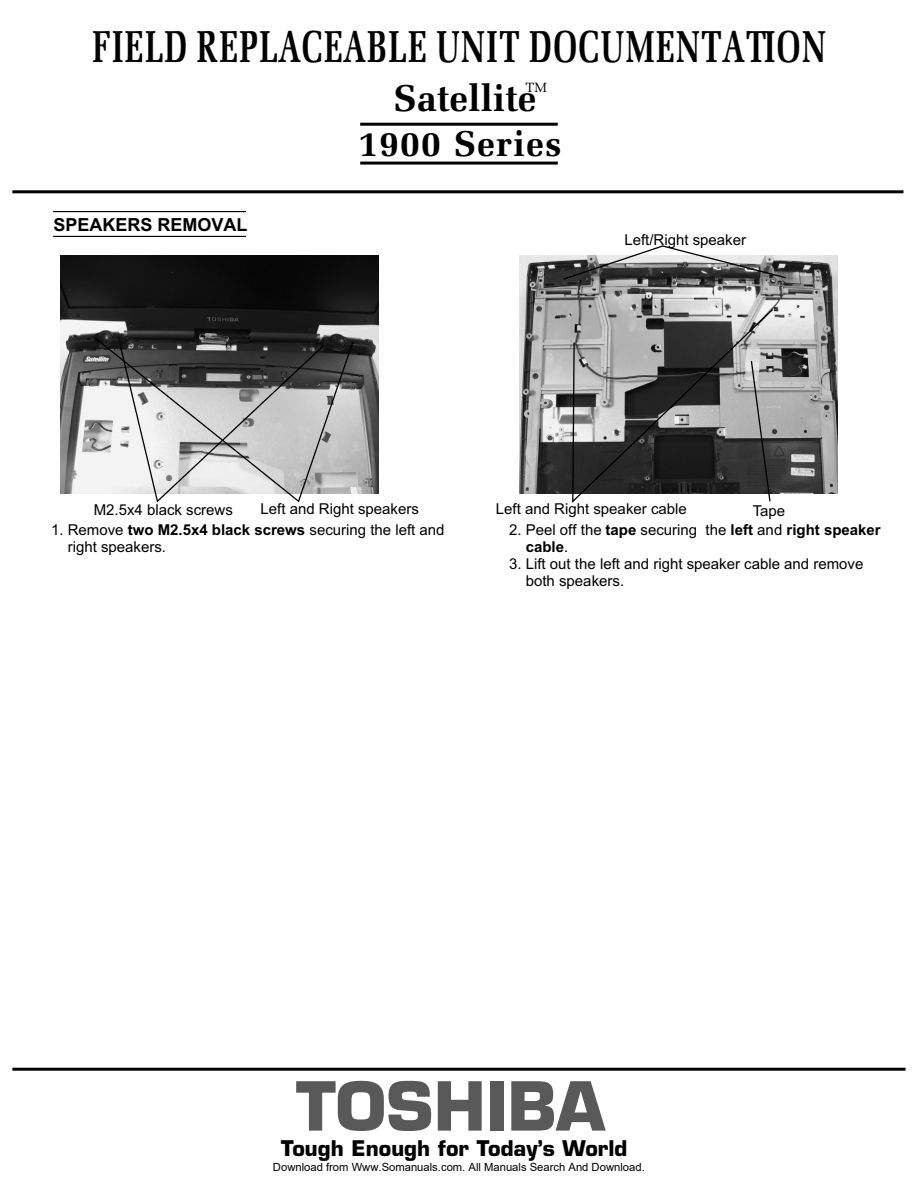
<style>
.page{position:relative;width:918px;height:1188px;background:#fff}
.page>*{position:absolute;margin:0;border:0;box-sizing:border-box;transform-origin:0 0}
.t1{font:65.85px "Eurostile";color:#595959}
.t2{font:700 45px "Zapf Ellipt BT";letter-spacing:.05em;color:#000;scale:.68 1}
.t3{font:700 37.5px "Zapf Ellipt BT";color:#000}
.t4{font:700 36px "Zapf Ellipt BT";letter-spacing:.035em;color:#000}
.t5{font:21px "Eurostile";color:#000}
.t6{font:700 18px "Arial";color:#000}
.t7{font:15px/16.8px "Arial";color:#000}
.t8{font:13.5px "Zapf Ellipt BT";color:#000}
.t9{font:11.25px "Arial";color:#000}
.s1{font-weight:700}
</style>
<div class="page">
<hr style="left:12px;top:190px;width:891px;height:3px;background:#000">
<hr style="left:360px;top:123px;width:198px;height:3px;background:#000">
<hr style="left:360px;top:162px;width:198px;height:3px;background:#000">
<hr style="left:12px;top:1068px;width:894px;height:3px;background:#000">
<hr style="left:53px;top:211px;width:193px;height:1px;background:#000">
<hr style="left:53px;top:236px;width:193px;height:1px;background:#000">
<img style="left:61px;top:255px;width:317px;height:238px">
<svg style="left:94px;top:337px;width:260px;height:166px"></svg>
<img style="left:520px;top:255px;width:317px;height:238px">
<svg style="left:562px;top:245px;width:225px;height:36px"></svg>
<svg style="left:571px;top:308px;width:203px;height:195px;background:#707070"></svg>
<h2 class="t2" style="left:93px;top:28px;width:1080px">FIELD REPLACEABLE UNIT DOCUMENTATION</h2>
<p class="t8" style="left:526px;top:81px;width:23px">TM</p>
<h3 class="t3" style="left:394px;top:83px;width:144px">Satellite</h3>
<p class="t6" style="left:54px;top:218px;width:196px">SPEAKERS REMOVAL</p>
<h3 class="t4" style="left:358px;top:128px;width:204px">1900 Series</h3>
<p class="t7" style="left:624px;top:232px;width:123px">Left/Right speaker</p>
<p class="t7" style="left:94px;top:503px;width:141px">M2.5x4 black screws</p>
<p class="t7" style="left:261px;top:502px;width:160px">Left and Right speakers</p>
<p class="t7" style="left:496px;top:502px;width:192px">Left and Right speaker cable</p>
<p class="t7" style="left:753px;top:504px;width:34px">Tape</p>
<p class="t7" style="left:68px;top:523px;width:378px;text-indent:-17px">1. Remove <span class="s1">two M2.5x4 black screws</span> securing the left and right speakers.</p>
<p class="t7" style="left:526px;top:523px;width:356px;text-indent:-17px">2. Peel off the <span class="s1">tape</span> securing the <span class="s1">left</span> and <span class="s1">right speaker cable</span>.</p>
<p class="t7" style="left:526px;top:557px;width:339px;text-indent:-17px">3. Lift out the left and right speaker cable and remove both speakers.</p>
<h1 class="t1" style="left:296px;top:1081px;width:310px">TOSHIBA</h1>
<h3 class="t5" style="left:281px;top:1140px;width:348px">Tough Enough for Today’s World</h3>
<p class="t9" style="left:273px;top:1160px;width:373px">Download from Www.Somanuals.com. All Manuals Search And Download.</p>
</div>
